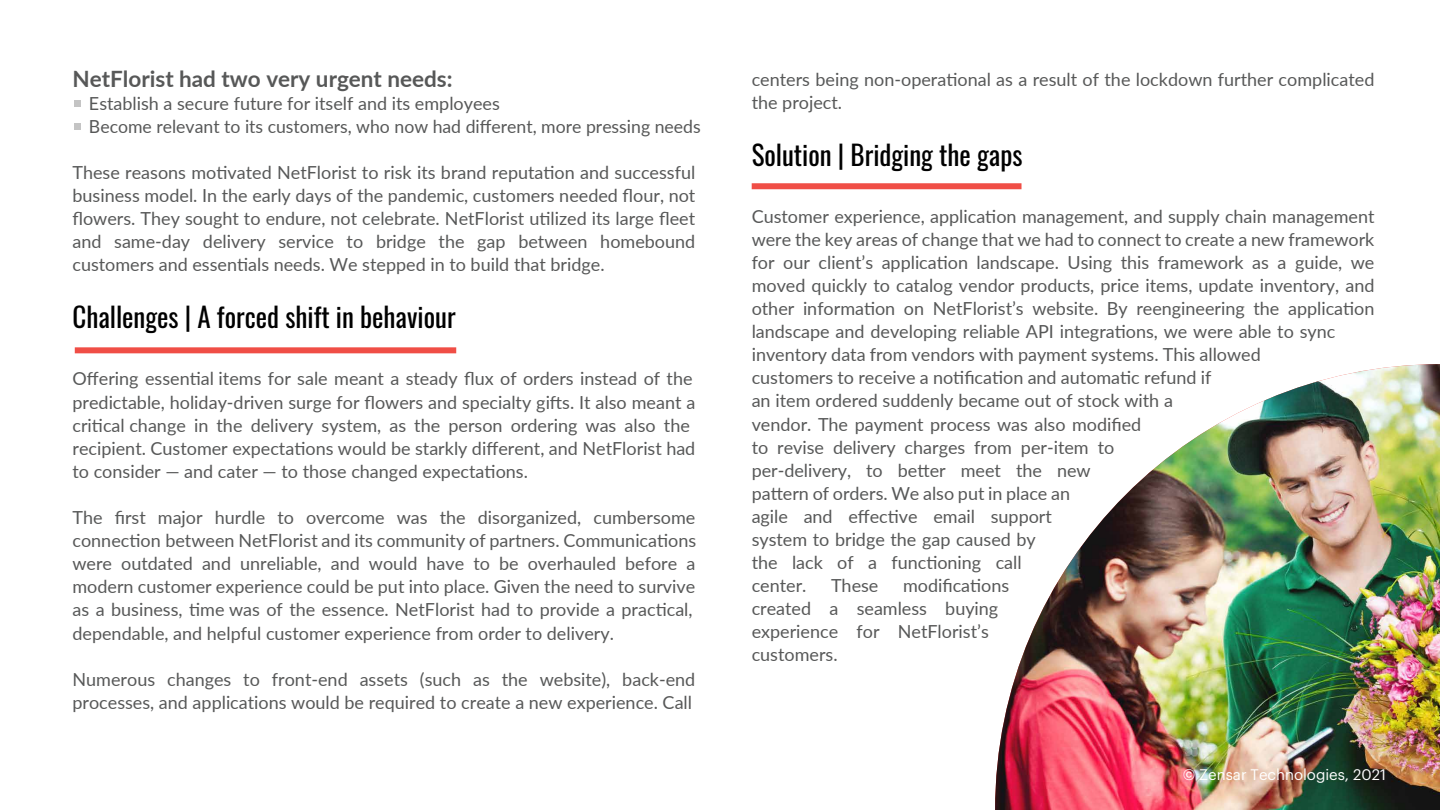
<style>
.page{position:relative;width:1440px;height:810px;background:#fff}
.page>*{position:absolute;margin:0;border:0;box-sizing:border-box;transform-origin:0 0}
.t1{font:27px "Oswald";color:#010101}
.t2{font:700 22.5px "Lato";color:#575858}
.t3{font:18px/23.1px "Lato";color:#575858}
.t4{font:15px "Graphik";color:#fff}
</style>
<div class="page">
<div style="left:752px;top:183px;width:270px;height:6px;background:#f04e46"></div>
<div style="left:75px;top:347px;width:381px;height:6px;background:#f04e46"></div>
<div style="left:74px;top:100px;width:7px;height:7px;background:#c4c4c4"></div>
<div style="left:74px;top:123px;width:7px;height:7px;background:#c4c4c4"></div>
<img style="left:995px;top:364px;width:445px;height:446px">
<p class="t2" style="left:72px;top:64px;width:382px">NetFlorist had two very urgent needs:</p>
<p class="t3" style="left:89px;top:91px;width:613px">Establish a secure future for itself and its employees<br>Become relevant to its customers, who now had different, more pressing needs</p>
<p class="t3" style="left:72px;top:161px;width:624px;text-align:justify">These reasons motivated NetFlorist to risk its brand reputation and successful business model. In the early days of the pandemic, customers needed flour, not flowers. They sought to endure, not celebrate. NetFlorist utilized its large fleet and same-day delivery service to bridge the gap between homebound customers and essentials needs. We stepped in to build that bridge.</p>
<h1 class="t1" style="left:72px;top:299px;width:385px">Challenges | A forced shift in behaviour</h1>
<p class="t3" style="left:72px;top:367px;width:624px">Offering essential items for sale meant a steady flux of orders instead of the predictable, holiday-driven surge for flowers and specialty gifts. It also meant a critical change in the delivery system, as the person ordering was also the recipient. Customer expectations would be starkly different, and NetFlorist had to consider — and cater — to those changed expectations.</p>
<p class="t3" style="left:72px;top:506px;width:625px">The first major hurdle to overcome was the disorganized, cumbersome connection between NetFlorist and its community of partners. Communications were outdated and unreliable, and would have to be overhauled before a modern customer experience could be put into place. Given the need to survive as a business, time was of the essence. NetFlorist had to provide a practical, dependable, and helpful customer experience from order to delivery.</p>
<p class="t3" style="left:72px;top:667px;width:624px">Numerous changes to front-end assets (such as the website), back-end processes, and applications would be required to create a new experience. Call</p>
<p class="t3" style="left:752px;top:67px;width:624px">centers being non-operational as a result of the lockdown further complicated the project.</p>
<h1 class="t1" style="left:752px;top:136px;width:272px">Solution | Bridging the gaps</h1>
<p class="t3" style="left:752px;top:204px;width:624px">Customer experience, application management, and supply chain management were the key areas of change that we had to connect to create a new framework for our client’s application landscape. Using this framework as a guide, we moved quickly to catalog vendor products, price items, update inventory, and other information on NetFlorist’s website. By reengineering the application landscape and developing reliable API integrations, we were able to sync inventory data from vendors with payment systems. This allowed<br>customers to receive a notification and automatic refund if<br>an item ordered suddenly became out of stock with a<br>vendor. The payment process was also modified<br>to revise delivery charges from per-item to<br>per-delivery, to better meet the new<br>pattern of orders. We also put in place an<br>agile and effective email support<br>system to bridge the gap caused by<br>the lack of a functioning call<br>center.</p>
<p class="t3" style="left:752px;top:574px;width:259px;text-indent:151px">modifications created a seamless buying experience for NetFlorist’s customers.</p>
<p class="t3" style="left:831px;top:574px;width:49px">These</p>
<p class="t4" style="left:1183px;top:764px;width:205px">© Zensar Technologies, 2021</p>
</div>
